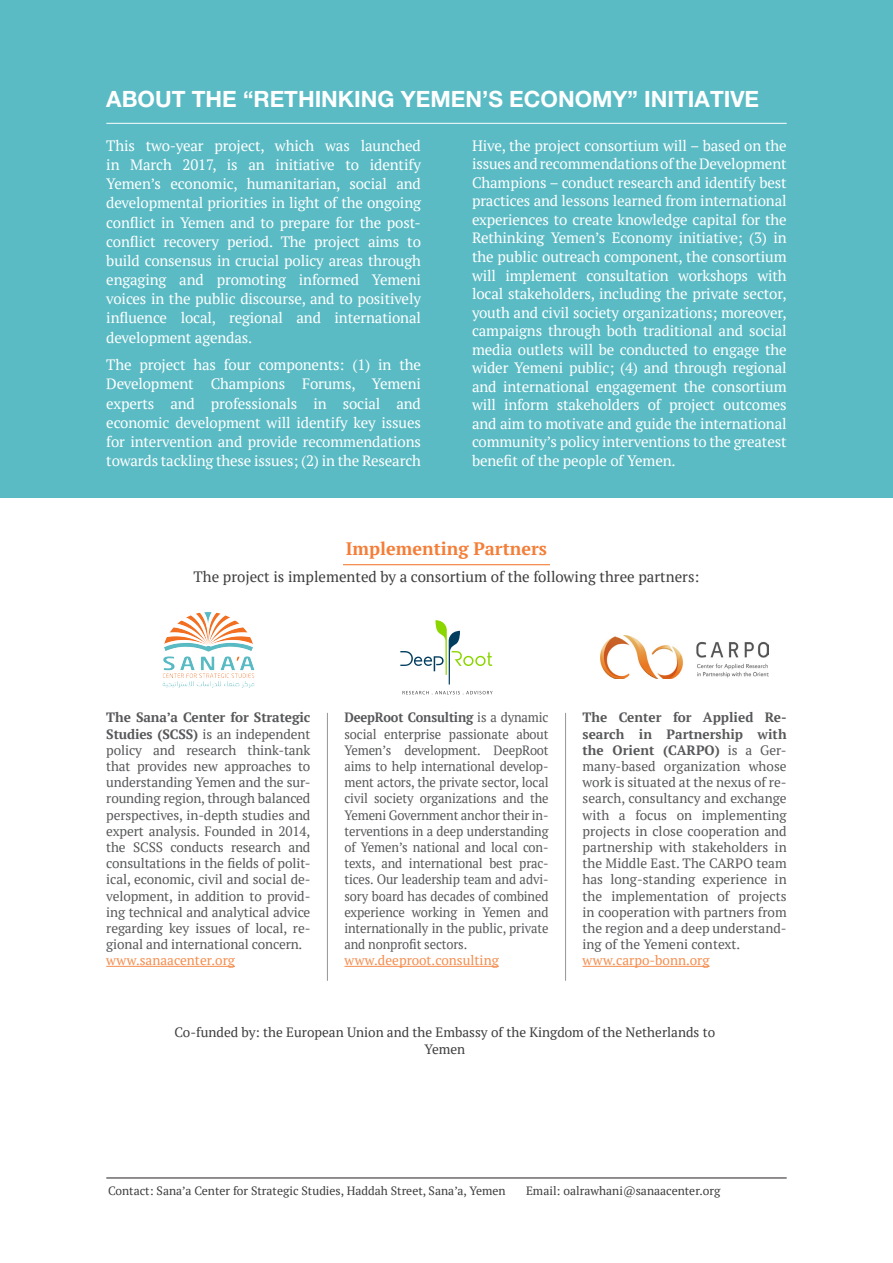
<style>
.page{position:relative;width:893px;height:1263px;background:#fff}
.page>*{position:absolute;margin:0;border:0;box-sizing:border-box;transform-origin:0 0}
.t1{font:700 22.5px "Helvetica Neue LT Pro";color:#fff}
.t2{font:700 18px "PT Serif";color:#f47e38}
.t3{font:15px/18.5px "PT Serif";letter-spacing:-.01em;color:#fff;text-align:justify}
.t4{font:15px "PT Serif";color:#3e3e3f}
.t5{font:13.5px/16.2px "PT Serif";letter-spacing:-.01em;color:#57585a;text-align:justify}
.t6{font:13.5px/16.2px "PT Serif";letter-spacing:-.01em;color:#57585a;text-align:justify;scale:.95 1}
.t7{font:13.5px/16.2px "PT Serif";color:#3e3e3f;text-align:center}
.t8{font:13.5px "PT Serif";color:#f58d4e}
.t9{font:12px "PT Serif";color:#3e3e3f}
.s1{font-weight:700}
</style>
<div class="page">
<hr style="left:106px;top:966px;width:129px;height:1px;background:#f58d4e">
<hr style="left:344px;top:966px;width:155px;height:1px;background:#f58d4e">
<hr style="left:583px;top:966px;width:127px;height:1px;background:#f58d4e">
<img style="left:162px;top:612px;width:93px;height:76px">
<img style="left:601px;top:636px;width:168px;height:43px">
<div style="left:0;top:0;width:893px;height:497px;background:#5abbc4"></div>
<hr style="left:106px;top:123px;width:681px;height:1px;background:#fff">
<hr style="left:106px;top:1178px;width:681px;height:1px;background:#231f20">
<hr style="left:327px;top:713px;width:1px;height:268px;background:#939598">
<hr style="left:565px;top:713px;width:1px;height:268px;background:#939598">
<hr style="left:343px;top:564px;width:207px;height:1px;background:#f37022">
<svg style="left:403px;top:691px;width:90px;height:3px"></svg>
<svg style="left:400px;top:620px;width:92px;height:65px"></svg>
<p class="t1" style="left:106px;top:86px;width:654px">ABOUT THE “RETHINKING YEMEN’S ECONOMY” INITIATIVE</p>
<p class="t3" style="left:106px;top:136px;width:316px;line-height:19.2px">This two-year project, which was launched in March 2017, is an initiative to identify Yemen’s economic, humanitarian, social and developmental priorities in light of the ongoing conflict in Yemen and to prepare for the post&shy;conflict recovery period. The project aims to build consensus in crucial policy areas through engaging and promoting informed Yemeni voices in the public discourse, and to positively influence local, regional and international development agendas.</p>
<p class="t3" style="left:106px;top:355px;width:316px;line-height:19.2px">The project has four components: (1) in the Development Champions Forums, Yemeni experts and professionals in social and economic development will identify key issues for intervention and provide recommendations towards tackling these issues; (2) in the Research</p>
<p class="t3" style="left:472px;top:136px;width:316px">Hive, the project consortium will – based on the issues and recommendations of the Development Champions – conduct research and identify best practices and lessons learned from international experiences to create knowledge capital for the Rethinking Yemen’s Economy initiative; (3) in the public outreach component, the consortium will implement consultation workshops with local stakeholders, including the private sector, youth and civil society organizations; moreover, campaigns through both traditional and social media outlets will be conducted to engage the wider Yemeni public; (4) and through regional and international engagement the consortium will inform stakeholders of project outcomes and aim to motivate and guide the international community’s policy interventions to the greatest benefit of the people of Yemen.</p>
<p class="t2" style="left:346px;top:537px;width:203px">Implementing Partners</p>
<p class="t4" style="left:194px;top:567px;width:507px">The project is implemented by a consortium of the following three partners:</p>
<p class="t5" style="left:106px;top:709px;width:206px"><span class="s1">The Sana’a Center for Strategic Studies (SCSS)</span> is an independent policy and research think-tank that provides new approaches to understanding Yemen and the sur&shy;rounding region, through balanced perspectives, in-depth studies and expert analysis. Founded in 2014, the SCSS conducts research and consultations in the fields of polit&shy;ical, economic, civil and social de&shy;velopment, in addition to provid&shy;ing technical and analytical advice regarding key issues of local, re&shy;gional and international concern.</p>
<p class="t8" style="left:106px;top:952px;width:130px">www.sanaacenter.org</p>
<p class="t6" style="left:344px;top:709px;width:216px"><span class="s1">DeepRoot Consulting</span> is a dynamic social enterprise passionate about Yemen’s development. DeepRoot aims to help international develop&shy;ment actors, the private sector, local civil society organizations and the Yemeni Government anchor their in&shy;terventions in a deep understanding of Yemen’s national and local con&shy;texts, and international best prac&shy;tices. Our leadership team and advi&shy;sory board has decades of combined experience working in Yemen and internationally in the public, private and nonprofit sectors.</p>
<p class="t8" style="left:344px;top:952px;width:156px">www.deeproot.consulting</p>
<p class="t5" style="left:583px;top:709px;width:206px"><span class="s1">The Center for Applied Re&shy;search in Partnership with the Orient (CARPO)</span> is a Ger&shy;many-based organization whose work is situated at the nexus of re&shy;search, consultancy and exchange with a focus on implementing projects in close cooperation and partnership with stakeholders in the Middle East. The CARPO team has long-standing experience in the implementation of projects in cooperation with partners from the region and a deep understand&shy;ing of the Yemeni context.</p>
<p class="t8" style="left:583px;top:952px;width:129px">www.carpo-bonn.org</p>
<p class="t7" style="left:175px;top:1024px;width:542px">Co-funded by: the European Union and the Embassy of the Kingdom of the Netherlands to<br>Yemen</p>
<p class="t9" style="left:108px;top:1183px;width:399px">Contact: Sana’a Center for Strategic Studies, Haddah Street, Sana’a, Yemen</p>
<p class="t9" style="left:526px;top:1183px;width:196px">Email: oalrawhani@sanaacenter.org</p>
</div>
